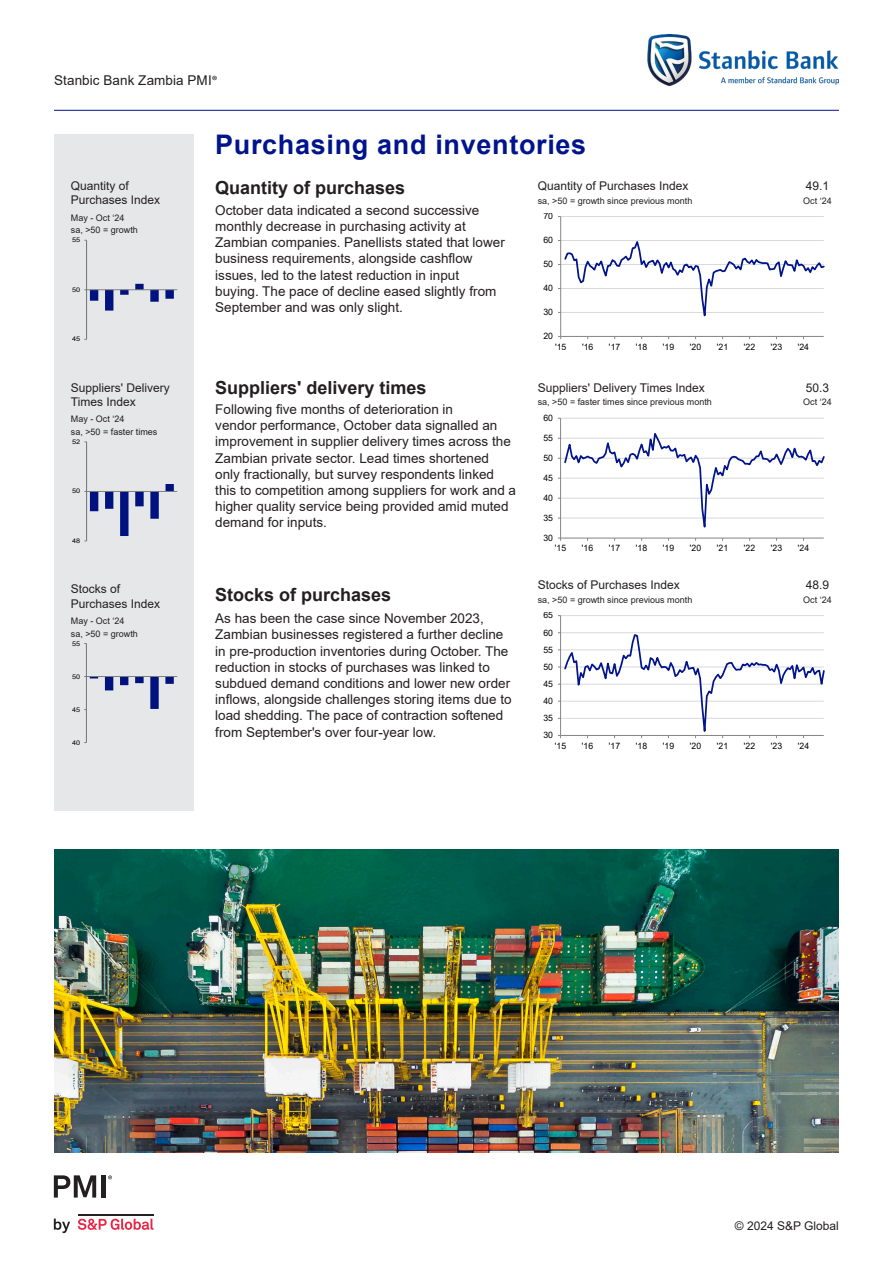
<style>
.page{position:relative;width:893px;height:1263px;background:#fff}
.page>*{position:absolute;margin:0;border:0;box-sizing:border-box;transform-origin:0 0}
.Section_header{font:700 27px "Arial";letter-spacing:.025em;color:#00148c}
.Subheader{font:700 18px "Arial";color:#231f20}
.Body_copy{font:700 18px "Arial";color:#231f20}
.Body_copy-2{font:13.5px/16.2px "Arial";color:#231f20}
.Bar_title{font:12px/14.4px "Arial";color:#231f20}
.Chart_title{font:12px "Arial";color:#231f20}
.Latest_figure{font:12px "Arial";color:#231f20}
.Axis_title{font:9px "Arial";color:#231f20}
.Last_six_months{font:9px "Arial";color:#231f20}
.Latest_month{font:9px "Arial";color:#231f20}
.t1{font:8.85px "Arial";color:#000}
.t2{font:6.45px "Arial";color:#000;scale:1.12 1}
.t3{font:6.3px "Arial";color:#000;scale:1.16 1}
.s1{font-family:"Myriad Pro"}
</style>
<div class="page">
<hr style="left:54px;top:110px;width:785px;height:1px;background:#00148c">
<img style="left:648px;top:34px;width:191px;height:51px">
<div style="left:54px;top:134px;width:140px;height:677px;background:#e6e7e9"></div>
<hr style="left:561px;top:216px;width:263px;height:1px;background:#d9d9d9">
<hr style="left:560px;top:217px;width:1px;height:119px;background:#868686">
<svg style="left:558px;top:236px;width:266px;height:103px"></svg>
<hr style="left:86px;top:240px;width:1px;height:99px;background:#868686">
<svg style="left:84px;top:284px;width:90px;height:27px"></svg>
<hr style="left:87px;top:289px;width:90px;height:1px;background:#868686">
<hr style="left:561px;top:418px;width:263px;height:1px;background:#d9d9d9">
<hr style="left:560px;top:418px;width:1px;height:120px;background:#868686">
<svg style="left:558px;top:433px;width:266px;height:108px"></svg>
<hr style="left:86px;top:442px;width:1px;height:99px;background:#868686">
<svg style="left:84px;top:484px;width:90px;height:58px"></svg>
<hr style="left:87px;top:491px;width:90px;height:1px;background:#868686">
<hr style="left:86px;top:643px;width:1px;height:100px;background:#868686">
<svg style="left:84px;top:676px;width:90px;height:34px"></svg>
<hr style="left:86px;top:676px;width:91px;height:1px;background:#868686">
<img style="left:54px;top:849px;width:785px;height:303px">
<hr style="left:561px;top:615px;width:263px;height:1px;background:#d9d9d9">
<hr style="left:560px;top:616px;width:1px;height:119px;background:#868686">
<svg style="left:558px;top:632px;width:266px;height:106px"></svg>
<svg style="left:54px;top:1218px;width:16px;height:15px"></svg>
<svg style="left:78px;top:1218px;width:75px;height:12px"></svg>
<hr style="left:78px;top:1213px;width:75px;height:2px;background:#231f20">
<svg style="left:54px;top:1175px;width:42px;height:22px"></svg>
<div style="left:101px;top:1175px;width:5px;height:22px;background:#231f20"></div>
<svg style="left:108px;top:1175px;width:4px;height:4px"></svg>
<p class="Body_copy-2" style="left:54px;top:72px;width:165px">Stanbic Bank Zambia PMI<span class="s1">®</span></p>
<p class="Section_header" style="left:215px;top:126px;width:372px">Purchasing and inventories</p>
<p class="Bar_title" style="left:71px;top:179px;width:91px">Quantity of<br>Purchases Index</p>
<p class="Last_six_months" style="left:71px;top:211px;width:55px">May - Oct ‘24</p>
<p class="Axis_title" style="left:71px;top:224px;width:69px">sa, &gt;50 = growth</p>
<p class="t3" style="left:72px;top:236px;width:9px">55</p>
<p class="t3" style="left:72px;top:285px;width:9px">50</p>
<p class="Subheader" style="left:215px;top:175px;width:192px">Quantity of purchases</p>
<p class="Body_copy-2" style="left:215px;top:202px;width:291px">October data indicated a second successive monthly decrease in purchasing activity at Zambian companies. Panellists stated that lower business requirements, alongside cashflow issues, led to the latest reduction in input buying. The pace of decline eased slightly from September and was only slight.</p>
<p class="Chart_title" style="left:538px;top:178px;width:152px">Quantity of Purchases Index</p>
<p class="Axis_title" style="left:538px;top:194px;width:156px">sa, &gt;50 = growth since previous month</p>
<p class="t1" style="left:543px;top:210px;width:11px">70</p>
<p class="t1" style="left:543px;top:234px;width:11px">60</p>
<p class="t1" style="left:543px;top:258px;width:11px">50</p>
<p class="t1" style="left:543px;top:282px;width:11px">40</p>
<p class="t1" style="left:543px;top:306px;width:11px">30</p>
<p class="Latest_figure" style="left:806px;top:178px;width:25px">49.1</p>
<p class="Latest_month" style="left:803px;top:194px;width:30px">Oct ‘24</p>
<p class="t3" style="left:72px;top:335px;width:9px">45</p>
<p class="t1" style="left:543px;top:330px;width:11px">20</p>
<p class="t1" style="left:555px;top:341px;width:13px">'15</p>
<p class="t1" style="left:582px;top:341px;width:13px">'16</p>
<p class="t1" style="left:609px;top:341px;width:13px">'17</p>
<p class="t1" style="left:636px;top:341px;width:13px">'18</p>
<p class="t1" style="left:663px;top:341px;width:13px">'19</p>
<p class="t1" style="left:690px;top:341px;width:13px">'20</p>
<p class="t1" style="left:717px;top:341px;width:13px">'21</p>
<p class="t1" style="left:744px;top:341px;width:13px">'22</p>
<p class="t1" style="left:771px;top:341px;width:13px">'23</p>
<p class="t1" style="left:798px;top:341px;width:13px">'24</p>
<p class="Bar_title" style="left:71px;top:380px;width:100px">Suppliers' Delivery<br>Times Index</p>
<p class="Last_six_months" style="left:71px;top:413px;width:55px">May - Oct ‘24</p>
<p class="Axis_title" style="left:71px;top:426px;width:88px">sa, &gt;50 = faster times</p>
<p class="t3" style="left:72px;top:437px;width:9px">52</p>
<p class="t3" style="left:72px;top:487px;width:9px">50</p>
<p class="Subheader" style="left:215px;top:375px;width:213px">Suppliers' delivery times</p>
<p class="Body_copy-2" style="left:215px;top:401px;width:302px">Following five months of deterioration in<br>vendor performance, October data signalled an improvement in supplier delivery times across the Zambian private sector. Lead times shortened only fractionally, but survey respondents linked this to competition among suppliers for work and a higher quality service being provided amid muted demand for inputs.</p>
<p class="Chart_title" style="left:538px;top:379px;width:169px">Suppliers' Delivery Times Index</p>
<p class="Axis_title" style="left:538px;top:396px;width:176px">sa, &gt;50 = faster times since previous month</p>
<p class="t1" style="left:543px;top:412px;width:11px">60</p>
<p class="t1" style="left:543px;top:432px;width:11px">55</p>
<p class="t1" style="left:543px;top:452px;width:11px">50</p>
<p class="t1" style="left:543px;top:472px;width:11px">45</p>
<p class="t1" style="left:543px;top:492px;width:11px">40</p>
<p class="t1" style="left:543px;top:512px;width:11px">35</p>
<p class="Latest_figure" style="left:806px;top:379px;width:25px">50.3</p>
<p class="Latest_month" style="left:803px;top:396px;width:30px">Oct ‘24</p>
<p class="t3" style="left:72px;top:536px;width:9px">48</p>
<p class="t1" style="left:543px;top:532px;width:11px">30</p>
<p class="t1" style="left:555px;top:542px;width:13px">'15</p>
<p class="t1" style="left:582px;top:542px;width:13px">'16</p>
<p class="t1" style="left:609px;top:542px;width:13px">'17</p>
<p class="t1" style="left:636px;top:542px;width:13px">'18</p>
<p class="t1" style="left:663px;top:542px;width:13px">'19</p>
<p class="t1" style="left:690px;top:542px;width:13px">'20</p>
<p class="t1" style="left:717px;top:542px;width:13px">'21</p>
<p class="t1" style="left:744px;top:542px;width:13px">'22</p>
<p class="t1" style="left:771px;top:542px;width:13px">'23</p>
<p class="t1" style="left:798px;top:542px;width:13px">'24</p>
<p class="Bar_title" style="left:71px;top:582px;width:91px">Stocks of<br>Purchases Index</p>
<p class="Last_six_months" style="left:71px;top:615px;width:55px">May - Oct ‘24</p>
<p class="Axis_title" style="left:71px;top:627px;width:69px">sa, &gt;50 = growth</p>
<p class="t2" style="left:72px;top:639px;width:9px">55</p>
<p class="t2" style="left:72px;top:672px;width:9px">50</p>
<p class="t2" style="left:72px;top:705px;width:9px">45</p>
<p class="t2" style="left:72px;top:738px;width:9px">40</p>
<p class="Body_copy" style="left:215px;top:582px;width:178px">Stocks of purchases</p>
<p class="Body_copy-2" style="left:215px;top:610px;width:298px">As has been the case since November 2023, Zambian businesses registered a further decline in pre-production inventories during October. The reduction in stocks of purchases was linked to subdued demand conditions and lower new order inflows, alongside challenges storing items due to load shedding. The pace of contraction softened from September's over four-year low.</p>
<p class="Chart_title" style="left:538px;top:577px;width:144px">Stocks of Purchases Index</p>
<p class="Axis_title" style="left:538px;top:593px;width:156px">sa, &gt;50 = growth since previous month</p>
<p class="t1" style="left:543px;top:609px;width:11px">65</p>
<p class="t1" style="left:543px;top:626px;width:11px">60</p>
<p class="t1" style="left:543px;top:643px;width:11px">55</p>
<p class="t1" style="left:543px;top:660px;width:11px">50</p>
<p class="t1" style="left:543px;top:678px;width:11px">45</p>
<p class="t1" style="left:543px;top:695px;width:11px">40</p>
<p class="t1" style="left:543px;top:712px;width:11px">35</p>
<p class="t1" style="left:543px;top:729px;width:11px">30</p>
<p class="Latest_figure" style="left:806px;top:577px;width:25px">48.9</p>
<p class="Latest_month" style="left:803px;top:593px;width:30px">Oct ‘24</p>
<p class="t1" style="left:555px;top:740px;width:13px">'15</p>
<p class="t1" style="left:582px;top:740px;width:13px">'16</p>
<p class="t1" style="left:609px;top:740px;width:13px">'17</p>
<p class="t1" style="left:636px;top:740px;width:13px">'18</p>
<p class="t1" style="left:663px;top:740px;width:13px">'19</p>
<p class="t1" style="left:690px;top:740px;width:13px">'20</p>
<p class="t1" style="left:717px;top:740px;width:13px">'21</p>
<p class="t1" style="left:744px;top:740px;width:13px">'22</p>
<p class="t1" style="left:771px;top:740px;width:13px">'23</p>
<p class="t1" style="left:798px;top:740px;width:13px">'24</p>
<p class="Bar_title" style="left:735px;top:1218px;width:106px">© 2024 S&amp;P Global</p>
</div>
